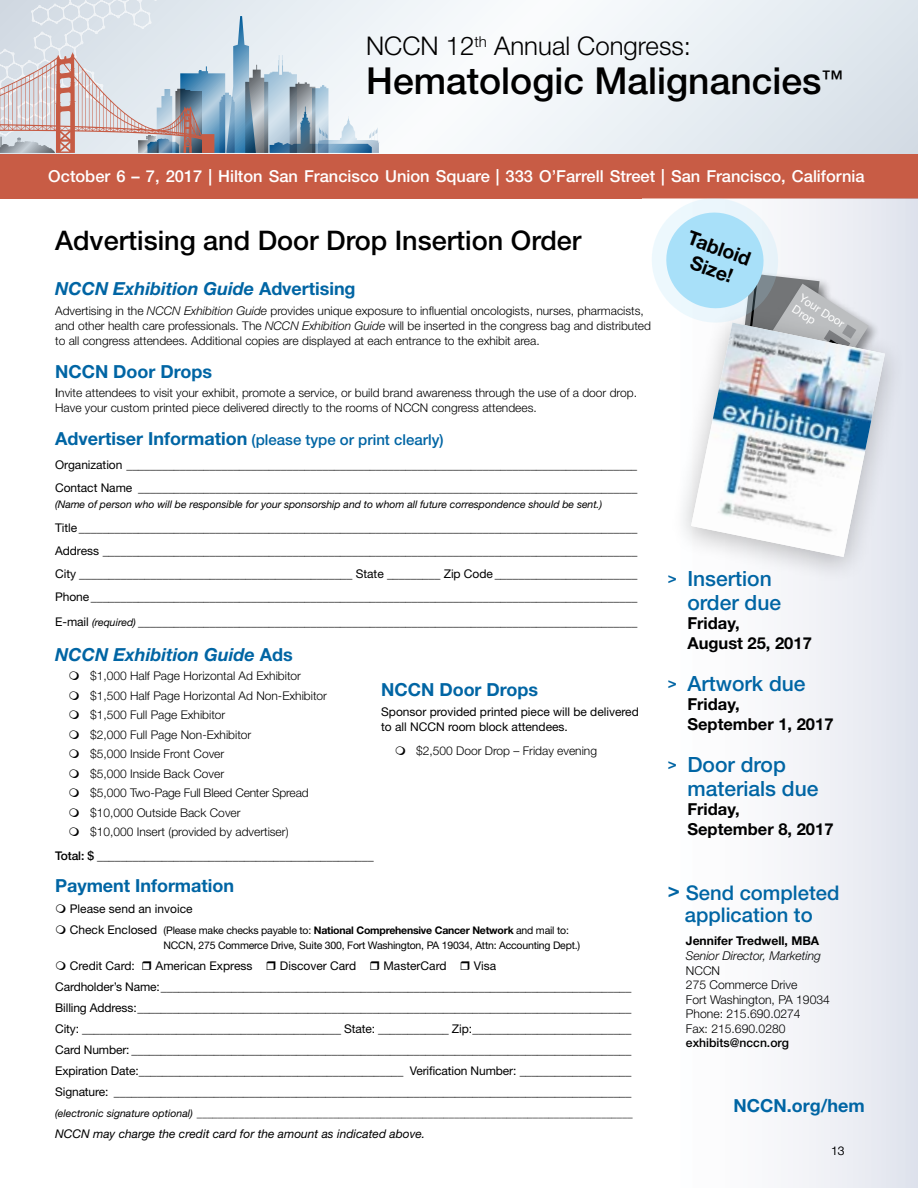
<style>
.page{position:relative;width:918px;height:1188px;background:#fff}
.page>*{position:absolute;margin:0;border:0;box-sizing:border-box;transform-origin:0 0}
.t1{font:500 37.2px "Helvetica Neue LT Std";color:#000}
.t2{font:500 27px "Helvetica Neue LT Std";color:#000}
.t3{font:300 25.8px "Helvetica Neue LT Std";color:#000}
.t4{font:500 21px/24px "Helvetica Neue LT Std";color:#0065a4}
.t5{font:500 20.25px/21.6px "Helvetica Neue LT Std";color:#0065a4;text-align:center}
.t6{font:700 19.5px/22.5px "Helvetica Neue LT Std";color:#000;text-align:center}
.t7{font:700 18px "Helvetica Neue LT Std";color:#0065a4}
.t8{font:italic 700 18px "Helvetica Neue LT Std";color:#0065a4}
.t9{font:500 16.5px "Helvetica Neue LT Std";color:#fff}
.t10{font:700 16.5px/19.5px "Helvetica Neue LT Std";color:#000}
.t11{font:500 15px "Helvetica Neue LT Std";color:#0065a4}
.t12{font:300 12.15px/14.5px "Helvetica Neue LT Std";color:#000}
.t13{font:italic 300 12.15px "Helvetica Neue LT Std";color:#000}
.t14{font:700 12.15px "Helvetica Neue LT Std";color:#000}
.t15{font:500 12.15px "Helvetica Neue LT Std";color:#000}
.t16{font:12px/21px "Helvetica Neue LT Std";letter-spacing:-.005em;color:#000}
.t17{font:300 12px/19.5px "Helvetica Neue LT Std";color:#000}
.t18{font:italic 12px "Helvetica Neue LT Std";color:#000}
.t19{font:11.55px/13px "Helvetica Neue LT Std";color:#fff}
.t20{font:italic 10.5px "Helvetica Neue LT Std";letter-spacing:-.005em;color:#000}
.t21{font:10.5px/15px "Helvetica Neue LT Std";letter-spacing:-.02em;color:#000}
.s1{font-style:normal}
.s2{font-style:italic}
.s3{font-weight:400}
.s4{font-weight:700;font-size:18px}
.s5{font-style:italic;font-size:10.5px}
.s6{font-weight:500}
.s7{font-size:12px}
.s8{font-weight:700}
.s9{font-weight:700;font-size:15px}
</style>
<div class="page">
<svg style="left:380px;top:0;width:538px;height:154px"></svg>
<svg style="left:0;top:0;width:380px;height:154px;background:#cad0d8"></svg>
<div style="left:0;top:154px;width:918px;height:45px;background:#c85c45"></div>
<div style="left:669px;top:305px;width:238px;height:279px;background:#000;opacity:.25"></div>
<img style="left:691px;top:323px;width:194px;height:234px">
<svg style="left:644px;top:198px;width:225px;height:221px"></svg>
<h3 class="t3" style="left:366px;top:31px;width:326px">NCCN 12<sup>th</sup> Annual Congress:</h3>
<h1 class="t1" style="left:366px;top:59px;width:478px">Hematologic Malignancies<sup>™</sup></h1>
<h3 class="t9" style="left:48px;top:167px;width:818px">October 6 – 7, 2017 | Hilton San Francisco Union Square | 333 O’Farrell Street | San Francisco, California</h3>
<h2 class="t2" style="left:55px;top:224px;width:528px">Advertising and Door Drop Insertion Order</h2>
<h3 class="t8" style="left:55px;top:278px;width:302px">NCCN Exhibition Guide <span class="s1">Advertising</span></h3>
<p class="t17" style="left:55px;top:303px;width:597px;line-height:15px">Advertising in the <span class="s2">NCCN Exhibition Guide</span> provides unique exposure to influential oncologists, nurses, pharmacists, and other health care professionals. The <span class="s2">NCCN Exhibition Guide</span> will be inserted in the congress bag and distributed to all congress attendees. Additional copies are displayed at each entrance to the exhibit area.</p>
<h3 class="t7" style="left:55px;top:360px;width:158px">NCCN Door Drops</h3>
<p class="t17" style="left:55px;top:385px;width:583px;line-height:15px"><span class="s3">I</span>nvite attendees to visit your exhibit, promote a service, or build brand awareness through the use of a door drop.<br>Have your custom printed piece delivered directly to the rooms of NCCN congress attendees.</p>
<p class="t11" style="left:55px;top:431px;width:390px"><span class="s4">Advertiser Information</span> (please type or print clearly)</p>
<p class="t16" style="left:55px;top:453px;width:584px;line-height:23.2px">Organization ______________________________________________________________________________________<br>Contact Name ____________________________________________________________________________________</p>
<p class="t20" style="left:55px;top:498px;width:549px">(Name of person who will be responsible for your sponsorship and to whom all future correspondence should be sent.)</p>
<p class="t16" style="left:55px;top:516px;width:584px;line-height:23.2px;text-align:justify">Title______________________________________________________________________________________________ Address __________________________________________________________________________________________ City ______________________________________________ State _________ Zip Code ________________________ Phone____________________________________________________________________________________________</p>
<p class="t16" style="left:55px;top:611px;width:584px">E-mail <span class="s5">(required)</span> ____________________________________________________________________________________</p>
<h3 class="t8" style="left:55px;top:643px;width:239px">NCCN Exhibition Guide <span class="s1">Ads</span></h3>
<p class="t17" style="left:90px;top:666px;width:238px">$1,000 Half Page Horizontal Ad Exhibitor $1,500 Half Page Horizontal Ad Non-Exhibitor $1,500 Full Page Exhibitor<br>$2,000 Full Page Non-Exhibitor<br>$5,000 Inside Front Cover<br>$5,000 Inside Back Cover<br>$5,000 Two-Page Full Bleed Center Spread $10,000 Outside Back Cover<br>$10,000 Insert (provided by advertiser)</p>
<p class="t17" style="left:55px;top:846px;width:320px"><span class="s6">Total: $</span> _______________________________________________</p>
<h3 class="t7" style="left:55px;top:874px;width:180px">Payment Information</h3>
<p class="t16" style="left:70px;top:898px;width:124px">Please send an invoice</p>
<p class="t21" style="left:164px;top:922px;width:418px;text-indent:-94px"><span class="s7">Check Enclosed</span> (Please make checks payable to: <span class="s8">National Comprehensive Cancer Network</span> and mail to:<br>NCCN, 275 Commerce Drive, Suite 300, Fort Washington, PA 19034, Attn: Accounting Dept.)</p>
<p class="t16" style="left:70px;top:955px;width:67px">Credit Card:</p>
<p class="t16" style="left:156px;top:955px;width:98px">American Express</p>
<p class="t16" style="left:280px;top:955px;width:78px">Discover Card</p>
<p class="t16" style="left:383px;top:955px;width:65px">MasterCard</p>
<h3 class="t7" style="left:381px;top:679px;width:158px">NCCN Door Drops</h3>
<p class="t16" style="left:381px;top:704px;width:259px;line-height:15px">Sponsor provided printed piece will be delivered to all NCCN room block attendees.</p>
<p class="t17" style="left:416px;top:740px;width:182px">$2,500 Door Drop – Friday evening</p>
<p class="t16" style="left:55px;top:955px;width:578px;text-indent:419px">Visa<br>Cardholder’s Name:________________________________________________________________________________ Billing Address:____________________________________________________________________________________ City: ____________________________________________ State: ____________ Zip:___________________________ Card Number: _____________________________________________________________________________________ Expiration Date:_____________________________________________ Verification Number: ___________________ Signature: ________________________________________________________________________________________</p>
<p class="t20" style="left:55px;top:1107px;width:579px">(electronic signature optional) ___________________________________________________________________________________</p>
<p class="t18" style="left:55px;top:1126px;width:372px">NCCN may charge the credit card for the amount as indicated above.</p>
<h3 class="t6" style="left:693px;top:226px;width:67px;rotate:20deg">Tabloid<br>Size!</h3>
<p class="t19" style="left:804px;top:291px;width:53px;rotate:33deg">Your Door<br>Drop</p>
<h3 class="t4" style="left:687px;top:566px;width:95px;text-indent:-20px"><span class="s9">&gt;</span> Insertion order due</h3>
<h3 class="t10" style="left:687px;top:613px;width:126px">Friday,<br>August 25, 2017</h3>
<h3 class="t4" style="left:668px;top:671px;width:139px"><span class="s9">&gt;</span> Artwork due</h3>
<h3 class="t10" style="left:687px;top:694px;width:148px">Friday,<br>September 1, 2017</h3>
<h3 class="t4" style="left:687px;top:752px;width:133px;text-indent:-20px"><span class="s9">&gt;</span> Door drop materials due</h3>
<h3 class="t10" style="left:687px;top:799px;width:148px">Friday,<br>September 8, 2017</h3>
<h3 class="t5" style="left:668px;top:882px;width:173px"><span class="s8">&gt;</span> Send completed application to</h3>
<p class="t14" style="left:686px;top:934px;width:135px">Jennifer Tredwell, MBA</p>
<p class="t13" style="left:686px;top:948px;width:137px">Senior Director, Marketing</p>
<p class="t12" style="left:686px;top:963px;width:146px">NCCN<br>275 Commerce Drive<br>Fort Washington, PA 19034<br>Phone: 215.690.0274<br>Fax: 215.690.0280</p>
<p class="t15" style="left:686px;top:1036px;width:105px">exhibits@nccn.org</p>
<h3 class="t7" style="left:733px;top:1094px;width:133px">NCCN.org/hem</h3>
<p class="t17" style="left:831px;top:1140px;width:15px">13</p>
</div>
